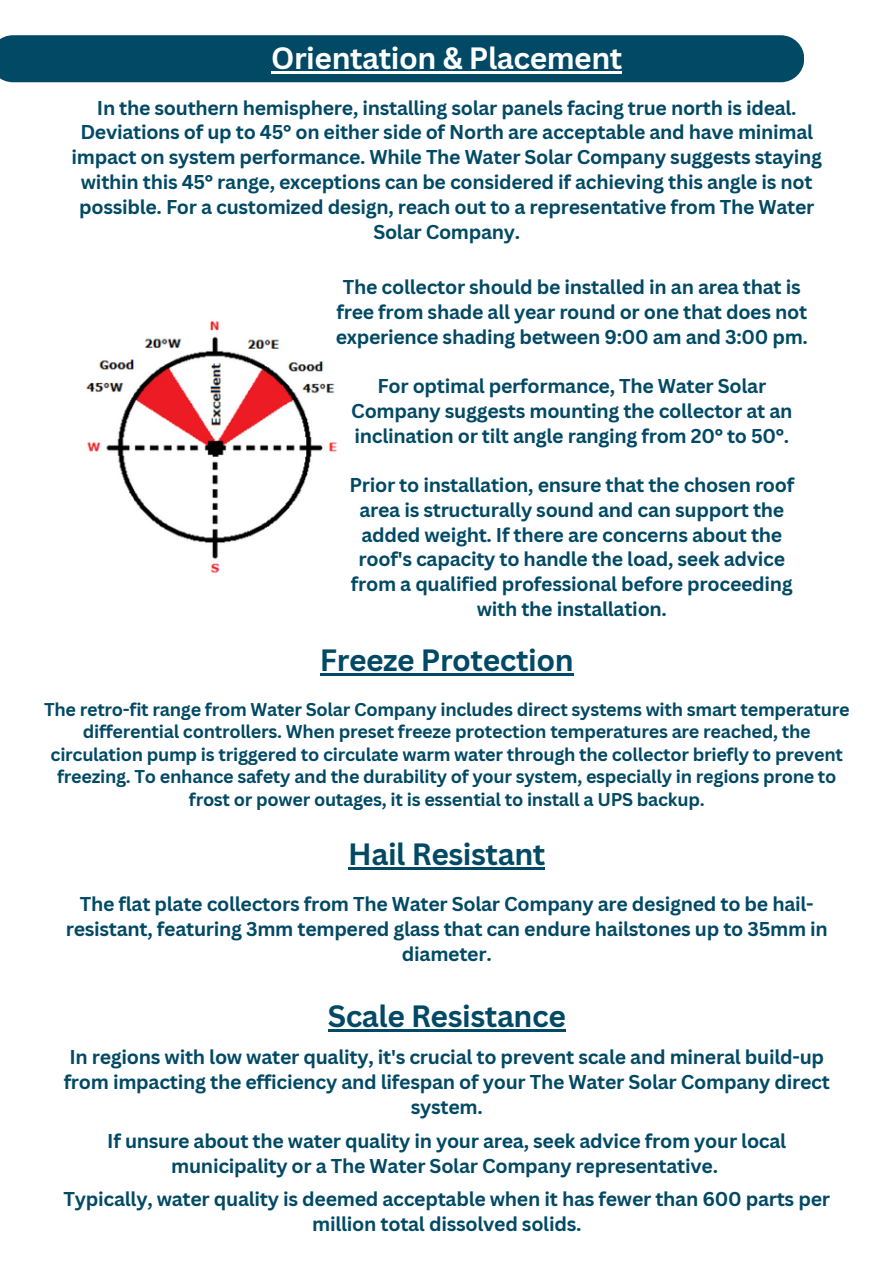
<style>
.page{position:relative;width:894px;height:1264px;background:#fff}
.page>*{position:absolute;margin:0;border:0;box-sizing:border-box;transform-origin:0 0}
.t1{font:700 30px "Canva Sans";letter-spacing:-.015em;color:#014964}
.t2{font:700 30px "Canva Sans";letter-spacing:-.015em;color:#fff}
.t3{font:700 19.5px/24.8px "Canva Sans";letter-spacing:-.015em;color:#014964;text-align:center}
.t4{font:700 18px/22.5px "Canva Sans";letter-spacing:-.015em;color:#014964;text-align:center}
</style>
<div class="page">
<div style="left:0;top:35px;width:804px;height:47px;background:#014964"></div>
<hr style="left:271px;top:71px;width:351px;height:2px;background:#fff">
<img style="left:86px;top:321px;width:251px;height:252px">
<hr style="left:320px;top:673px;width:253px;height:2px;background:#014964">
<hr style="left:348px;top:867px;width:196px;height:2px;background:#014964">
<hr style="left:327px;top:1029px;width:238px;height:2px;background:#014964">
<h1 class="t2" style="left:271px;top:37px;width:352px">Orientation &amp; Placement</h1>
<p class="t3" style="left:72px;top:95px;width:751px">In the southern hemisphere, installing solar panels facing true north is ideal.<br>Deviations of up to 45° on either side of North are acceptable and have minimal impact on system performance. While The Water Solar Company suggests staying within this 45° range, exceptions can be considered if achieving this angle is not possible. For a customized design, reach out to a representative from The Water Solar Company.</p>
<p class="t3" style="left:336px;top:274px;width:473px">The collector should be installed in an area that is free from shade all year round or one that does not experience shading between 9:00 am and 3:00 pm.</p>
<p class="t3" style="left:351px;top:373px;width:442px">For optimal performance, The Water Solar<br>Company suggests mounting the collector at an inclination or tilt angle ranging from 20° to 50°.</p>
<p class="t3" style="left:349px;top:472px;width:446px">Prior to installation, ensure that the chosen roof area is structurally sound and can support the added weight. If there are concerns about the roof's capacity to handle the load, seek advice from a qualified professional before proceeding with the installation.</p>
<h1 class="t1" style="left:320px;top:639px;width:255px">Freeze Protection</h1>
<p class="t4" style="left:44px;top:697px;width:806px">The retro-fit range from Water Solar Company includes direct systems with smart temperature differential controllers. When preset freeze protection temperatures are reached, the circulation pump is triggered to circulate warm water through the collector briefly to prevent freezing. To enhance safety and the durability of your system, especially in regions prone to frost or power outages, it is essential to install a UPS backup.</p>
<h1 class="t1" style="left:348px;top:833px;width:198px">Hail Resistant</h1>
<p class="t3" style="left:66px;top:891px;width:763px">The flat plate collectors from The Water Solar Company are designed to be hail&shy;resistant, featuring 3mm tempered glass that can endure hailstones up to 35mm in diameter.</p>
<h1 class="t1" style="left:327px;top:994px;width:239px">Scale Resistance</h1>
<p class="t3" style="left:64px;top:1043px;width:767px">In regions with low water quality, it's crucial to prevent scale and mineral build-up from impacting the efficiency and lifespan of your The Water Solar Company direct system.</p>
<p class="t3" style="left:107px;top:1128px;width:680px">If unsure about the water quality in your area, seek advice from your local municipality or a The Water Solar Company representative.</p>
<p class="t3" style="left:64px;top:1185px;width:767px">Typically, water quality is deemed acceptable when it has fewer than 600 parts per million total dissolved solids.</p>
</div>
